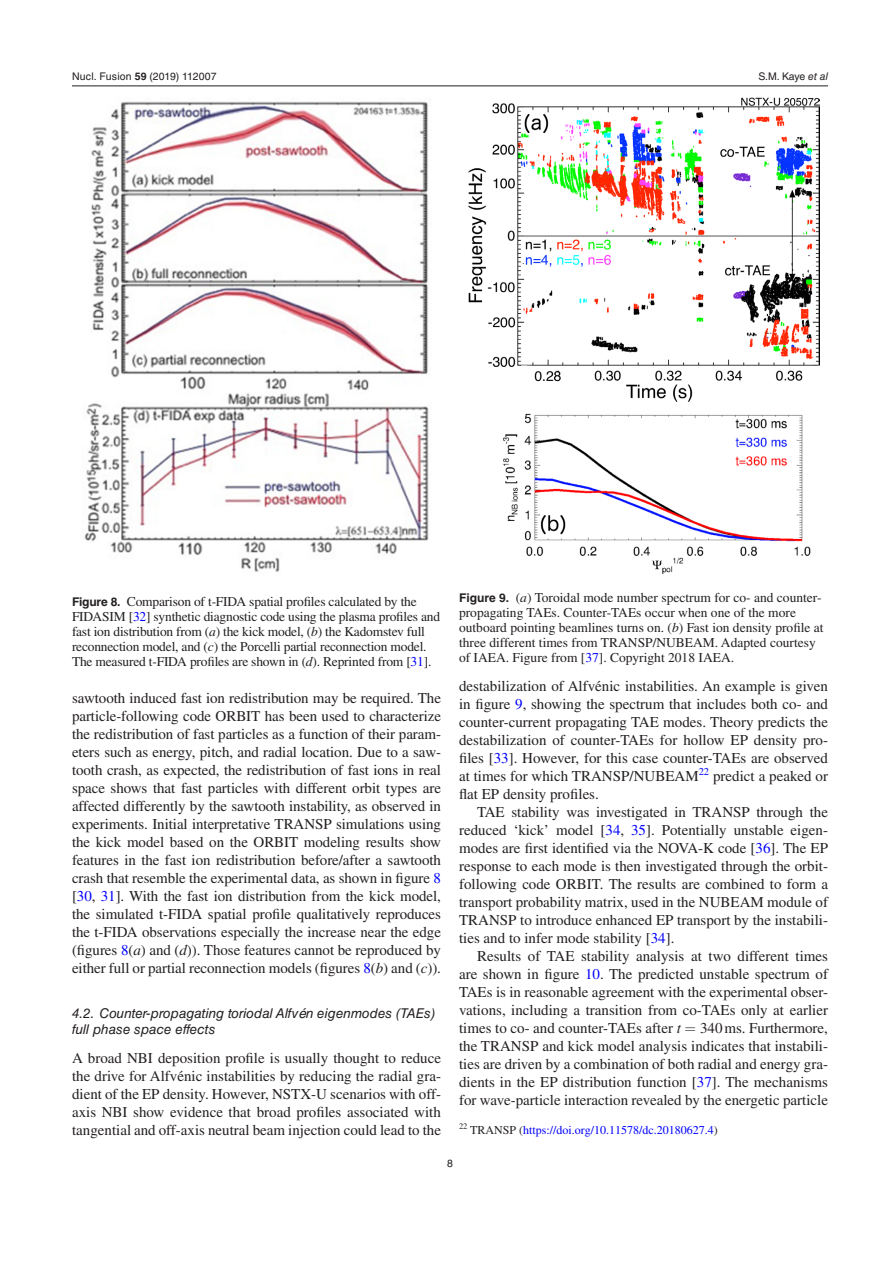
<style>
.page{position:relative;width:893px;height:1263px;background:#fff}
.page>*{position:absolute;margin:0;border:0;box-sizing:border-box;transform-origin:0 0}
.t1{font:15px/18px "Times LT Std";color:#231f20;text-align:justify}
.t2{font:13.5px/15px "Times LT Std";letter-spacing:-.015em;color:#231f20}
.t3{font:italic 13.5px/16.5px "Helvetica LT Std";color:#231f20}
.t4{font:12px "Times LT Std";color:#00f}
.t5{font:10.5px "Helvetica LT Std";letter-spacing:.015em;color:#231f20}
.s1{font-family:"Helvetica";font-weight:700}
.s2{font-family:"Helvetica"}
.s3{font-style:italic}
.s4{font-family:"Helvetica LT Std";font-weight:700;font-size:12px}
.s5{color:#00f}
.s6{font-family:"STIX General"}
.s7{color:#231f20}
</style>
<div class="page">
<hr style="left:72px;top:86px;width:756px;height:1px;background:#231f20">
<img style="left:84px;top:101px;width:345px;height:471px">
<img style="left:468px;top:97px;width:351px;height:477px">
<p class="t5" style="left:72px;top:70px;width:146px">Nucl. Fusion <span class="s1">59</span> (<span class="s2">2019</span>) 112007</p>
<p class="t5" style="left:758px;top:70px;width:71px">S.M. Kaye <span class="s3">et al</span></p>
<p class="t2" style="left:72px;top:594px;width:370px"><span class="s4">Figure 8.</span> Comparison of t-FIDA spatial profiles calculated by the FIDASIM [<span class="s5">32</span>] synthetic diagnostic code using the plasma profiles and fast ion distribution from (<span class="s3">a</span>) the kick model, (<span class="s3">b</span>) the Kadomstev full reconnection model, and (<span class="s3">c</span>) the Porcelli partial reconnection model.<br>The measured t-FIDA profiles are shown in (<span class="s3">d</span>). Reprinted from [<span class="s5">31</span>].</p>
<p class="t2" style="left:459px;top:590px;width:366px"><span class="s4">Figure 9.</span> (<span class="s3">a</span>) Toroidal mode number spectrum for co- and counter&shy;propagating TAEs. Counter-TAEs occur when one of the more outboard pointing beamlines turns on. (<span class="s3">b</span>) Fast ion density profile at three different times from TRANSP/NUBEAM. Adapted courtesy of IAEA. Figure from [<span class="s5">37</span>]. Copyright 2018 IAEA.</p>
<p class="t1" style="left:72px;top:688px;width:371px">sawtooth induced fast ion redistribution may be required. The particle-following code ORBIT has been used to characterize the redistribution of fast particles as a function of their param&shy;eters such as energy, pitch, and radial location. Due to a saw&shy;tooth crash, as expected, the redistribution of fast ions in real space shows that fast particles with different orbit types are affected differently by the sawtooth instability, as observed in experiments. Initial interpretative TRANSP simulations using the kick model based on the ORBIT modeling results show features in the fast ion redistribution before/after a sawtooth crash that resemble the experimental data, as shown in figure <span class="s5">8 </span>[<span class="s5">30</span>, <span class="s5">31</span>]. With the fast ion distribution from the kick model, the simulated t-FIDA spatial profile qualitatively reproduces the t-FIDA observations especially the increase near the edge (figures <span class="s5">8</span>(<span class="s3">a</span>) and (<span class="s3">d</span>)). Those features cannot be reproduced by either full or partial reconnection models (figures <span class="s5">8</span>(<span class="s3">b</span>) and (<span class="s3">c</span>)).</p>
<p class="t3" style="left:72px;top:1004px;width:365px">4.2. Counter-propagating toriodal Alfvén eigenmodes (TAEs) full phase space effects</p>
<p class="t1" style="left:72px;top:1048px;width:371px">A broad NBI deposition profile is usually thought to reduce the drive for Alfv<span class="s6">é</span>nic instabilities by reducing the radial gra&shy;dient of the EP density. However, NSTX-U scenarios with off&shy;axis NBI show evidence that broad profiles associated with tangential and off-axis neutral beam injection could lead to the</p>
<p class="t1" style="left:459px;top:676px;width:371px">destabilization of Alfv<span class="s6">é</span>nic instabilities. An example is given in figure <span class="s5">9</span>, showing the spectrum that includes both co- and counter-current propagating TAE modes. Theory predicts the destabilization of counter-TAEs for hollow EP density pro&shy;files [<span class="s5">33</span>]. However, for this case counter-TAEs are observed at times for which TRANSP/NUBEAM<sup>22</sup> predict a peaked or flat EP density profiles.</p>
<p class="t1" style="left:459px;top:802px;width:371px;text-indent:18px">TAE stability was investigated in TRANSP through the reduced <span class="s6">‘</span>kick<span class="s6">’</span> model [<span class="s5">34</span>, <span class="s5">35</span>]. Potentially unstable eigen&shy;modes are first identified via the NOVA-K code [<span class="s5">36</span>]. The EP response to each mode is then investigated through the orbit&shy;following code ORBIT. The results are combined to form a transport probability matrix, used in the NUBEAM module of TRANSP to introduce enhanced EP transport by the instabili&shy;ties and to infer mode stability [<span class="s5">34</span>].</p>
<p class="t1" style="left:459px;top:946px;width:370px;text-indent:18px">Results of TAE stability analysis at two different times are shown in figure <span class="s5">10</span>. The predicted unstable spectrum of TAEs is in reasonable agreement with the experimental obser&shy;vations, including a transition from co-TAEs only at earlier times to co- and counter-TAEs after <span class="s3">t</span></p>
<p class="t1" style="left:459px;top:1018px;width:371px;text-indent:241px">340ms. Furthermore, the TRANSP and kick model analysis indicates that instabili&shy;ties are driven by a combination of both radial and energy gra&shy;dients in the EP distribution function [<span class="s5">37</span>]. The mechanisms for wave-particle interaction revealed by the energetic particle</p>
<p class="t4" style="left:459px;top:1123px;width:260px"><sup>22</sup> <span class="s7">TRANSP (</span>https://doi.org/10.11578/dc.20180627.4<span class="s7">)</span></p>
<p class="t5" style="left:447px;top:1157px;width:7px">8</p>
</div>
